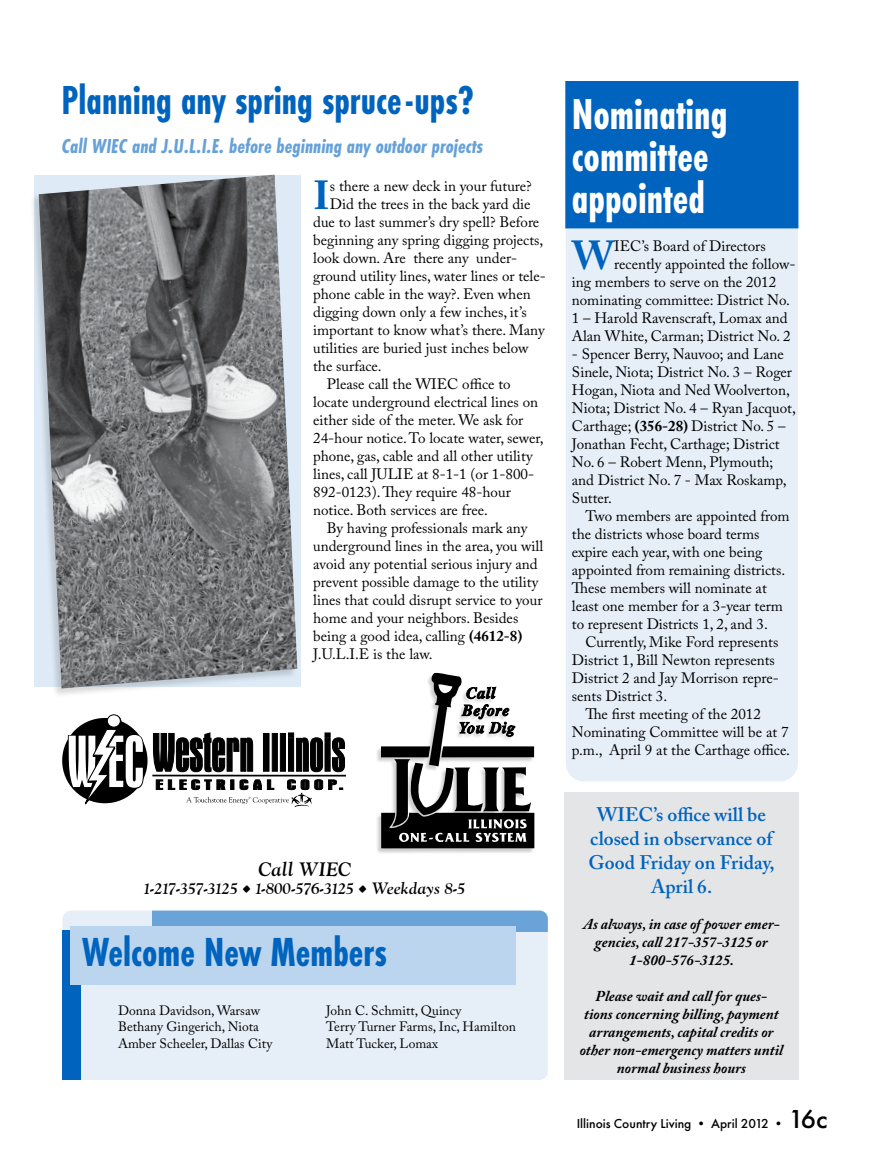
<style>
.page{position:relative;width:878px;height:1161px;background:#fff}
.page>*{position:absolute;margin:0;border:0;box-sizing:border-box;transform-origin:0 0}
.t1{font:700 45px/41.8px "Futura PT Cond";color:#fff;scale:.93 1}
.t2{font:700 42.15px "Futura PT Cond";color:#0063bd;scale:.93 1}
.t3{font:700 42px "Futura PT Cond";color:#0063bd;scale:.93 1}
.t4{font:700 40.35px "Adobe Caslon Pro";color:#0063bd}
.t5{font:italic 700 21px "Futura PT Cond";color:#66a1d8}
.t6{font:600 19.5px/24px "Adobe Caslon Pro";color:#0063bd;text-align:center}
.t7{font:italic 700 19.5px "LTC Goudy Oldstyle Pro";color:#000}
.t8{font:italic 700 16.5px "LTC Goudy Oldstyle Pro";color:#000}
.t9{font:15px/18px "Adobe Caslon Pro";color:#000}
.t10{font:italic 700 15px/18px "Adobe Caslon Pro";color:#000;text-align:center}
.t11{font:13.5px/16.5px "Adobe Caslon Pro";color:#000}
.t12{font:500 13.5px "Futura PT";color:#000}
.s1{font-weight:700}
.s2{font-size:27px}
</style>
<div class="page">
<div style="left:564px;top:792px;width:234px;height:287px;background:#e4e5e6"></div>
<div style="left:29px;top:174px;width:268px;height:524px;background:#000;opacity:.15"></div>
<img style="left:39px;top:175px;width:258px;height:513px">
<div style="left:565px;top:82px;width:232px;height:699px;background:#e6eff8;border-radius:18px"></div>
<div style="left:63px;top:911px;width:485px;height:169px;background:#e6eff8;border-radius:8px"></div>
<div style="left:152px;top:911px;width:396px;height:21px;background:#69a3d8"></div>
<div style="left:63px;top:930px;width:18px;height:150px;background:#0063bd"></div>
<div style="left:70px;top:926px;width:446px;height:58px;background:#bad5ed"></div>
<div style="left:565px;top:81px;width:233px;height:147px;background:#0063bd"></div>
<div style="left:375px;top:673px;width:159px;height:181px;background:#000;opacity:.2"></div>
<svg style="left:381px;top:673px;width:153px;height:175px"></svg>
<svg style="left:153px;top:732px;width:192px;height:40px"></svg>
<hr style="left:152px;top:775px;width:194px;height:2px;background:#000">
<svg style="left:156px;top:779px;width:187px;height:28px"></svg>
<div style="left:62px;top:718px;width:85px;height:85px;background:#000;border-radius:50%"></div>
<svg style="left:67px;top:714px;width:77px;height:91px"></svg>
<h3 class="t3" style="left:62px;top:76px;width:445px">Planning any spring spruce-ups?</h3>
<h3 class="t5" style="left:62px;top:134px;width:423px">Call WIEC and J.U.L.I.E. before beginning any outdoor projects</h3>
<h3 class="t4" style="left:313px;top:171px;width:18px">I</h3>
<p class="t9" style="left:330px;top:177px;width:203px">s there a new deck in your future?</p>
<p class="t9" style="left:330px;top:195px;width:202px">Did the trees in the back yard die</p>
<p class="t9" style="left:313px;top:213px;width:228px">due to last summer’s dry spell? Before</p>
<p class="t9" style="left:313px;top:231px;width:232px">beginning any spring digging projects,</p>
<p class="t9" style="left:313px;top:249px;width:205px">look down. Are there any under-</p>
<p class="t9" style="left:313px;top:267px;width:234px">ground utility lines, water lines or tele-</p>
<p class="t9" style="left:313px;top:285px;width:219px">phone cable in the way?. Even when</p>
<p class="t9" style="left:313px;top:303px;width:215px">digging down only a few inches, it’s</p>
<p class="t9" style="left:313px;top:321px;width:233px">important to know what’s there. Many</p>
<p class="t9" style="left:313px;top:339px;width:217px">utilities are buried just inches below</p>
<p class="t9" style="left:313px;top:357px;width:70px">the surface.</p>
<p class="t9" style="left:327px;top:375px;width:185px">Please call the WIEC office to</p>
<p class="t9" style="left:313px;top:393px;width:226px">locate underground electrical lines on</p>
<p class="t9" style="left:313px;top:411px;width:212px">either side of the meter. We ask for</p>
<p class="t9" style="left:313px;top:429px;width:232px">24-hour notice. To locate water, sewer,</p>
<p class="t9" style="left:313px;top:447px;width:221px">phone, gas, cable and all other utility</p>
<p class="t9" style="left:313px;top:465px;width:222px">lines, call JULIE at 8-1-1 (or 1-800-</p>
<p class="t9" style="left:313px;top:483px;width:199px">892-0123). They require 48-hour</p>
<p class="t9" style="left:313px;top:501px;width:176px">notice. Both services are free.</p>
<p class="t9" style="left:327px;top:519px;width:202px">By having professionals mark any</p>
<p class="t9" style="left:313px;top:537px;width:232px">underground lines in the area, you will</p>
<p class="t9" style="left:313px;top:555px;width:226px">avoid any potential serious injury and</p>
<p class="t9" style="left:313px;top:573px;width:227px">prevent possible damage to the utility</p>
<p class="t9" style="left:313px;top:591px;width:231px">lines that could disrupt service to your</p>
<p class="t9" style="left:313px;top:609px;width:207px">home and your neighbors. Besides</p>
<p class="t9" style="left:313px;top:627px;width:211px">being a good idea, calling <span class="s1">(4612-8)</span></p>
<p class="t9" style="left:313px;top:645px;width:121px">J.U.L.I.E is the law.</p>
<h3 class="t7" style="left:258px;top:857px;width:94px">Call WIEC</h3>
<p class="t8" style="left:144px;top:878px;width:323px">1-217-357-3125 • 1-800-576-3125 • Weekdays 8-5</p>
<h2 class="t2" style="left:82px;top:927px;width:329px">Welcome New Members</h2>
<p class="t11" style="left:118px;top:1002px;width:156px">Donna Davidson, Warsaw<br>Bethany Gingerich, Niota<br>Amber Scheeler, Dallas City</p>
<p class="t11" style="left:326px;top:1002px;width:191px">John C. Schmitt, Quincy<br>Terry Turner Farms, Inc, Hamilton<br>Matt Tucker, Lomax</p>
<h1 class="t1" style="left:572px;top:93px;width:169px">Nominating committee appointed</h1>
<h3 class="t4" style="left:572px;top:231px;width:44px">W</h3>
<p class="t9" style="left:614px;top:237px;width:153px">IEC’s Board of Directors</p>
<p class="t9" style="left:614px;top:255px;width:183px">recently appointed the follow-</p>
<p class="t9" style="left:572px;top:273px;width:206px">ing members to serve on the 2012</p>
<p class="t9" style="left:572px;top:291px;width:219px">nominating committee: District No.</p>
<p class="t9" style="left:572px;top:309px;width:217px">1 – Harold Ravenscraft, Lomax and</p>
<p class="t9" style="left:572px;top:327px;width:220px">Alan White, Carman; District No. 2</p>
<p class="t9" style="left:572px;top:345px;width:225px">- Spencer Berry, Nauvoo; and Lane<br>Sinele, Niota; District No. 3 – Roger<br>Hogan, Niota and Ned Woolverton,<br>Niota; District No. 4 – Ryan Jacquot,<br>Carthage; <span class="s1">(356-28)</span> District No. 5 –<br>Jonathan Fecht, Carthage; District<br>No. 6 – Robert Menn, Plymouth; and District No. 7 - Max Roskamp,<br>Sutter.</p>
<p class="t9" style="left:572px;top:507px;width:219px;text-indent:14px">Two members are appointed from the districts whose board terms expire each year, with one being appointed from remaining districts.<br>These members will nominate at least one member for a 3-year term to represent Districts 1, 2, and 3.</p>
<p class="t9" style="left:572px;top:633px;width:208px;text-indent:14px">Currently, Mike Ford represents<br>District 1, Bill Newton represents<br>District 2 and Jay Morrison repre&shy;sents District 3.</p>
<p class="t9" style="left:572px;top:705px;width:220px;text-indent:14px">The first meeting of the 2012<br>Nominating Committee will be at 7 p.m., April 9 at the Carthage office.</p>
<h3 class="t6" style="left:588px;top:803px;width:188px">WIEC’s office will be closed in observance of<br>Good Friday on Friday,<br>April 6.</h3>
<p class="t10" style="left:583px;top:915px;width:198px">As always, in case of power emer&shy;gencies, call 217-357-3125 or<br>1-800-576-3125.</p>
<p class="t10" style="left:579px;top:987px;width:205px">Please wait and call for ques&shy;tions concerning billing, payment arrangements, capital credits or other non-emergency matters until normal business hours</p>
<p class="t12" style="left:576px;top:1115px;width:252px">Illinois Country Living • April 2012 • <span class="s2">16c</span></p>
</div>
